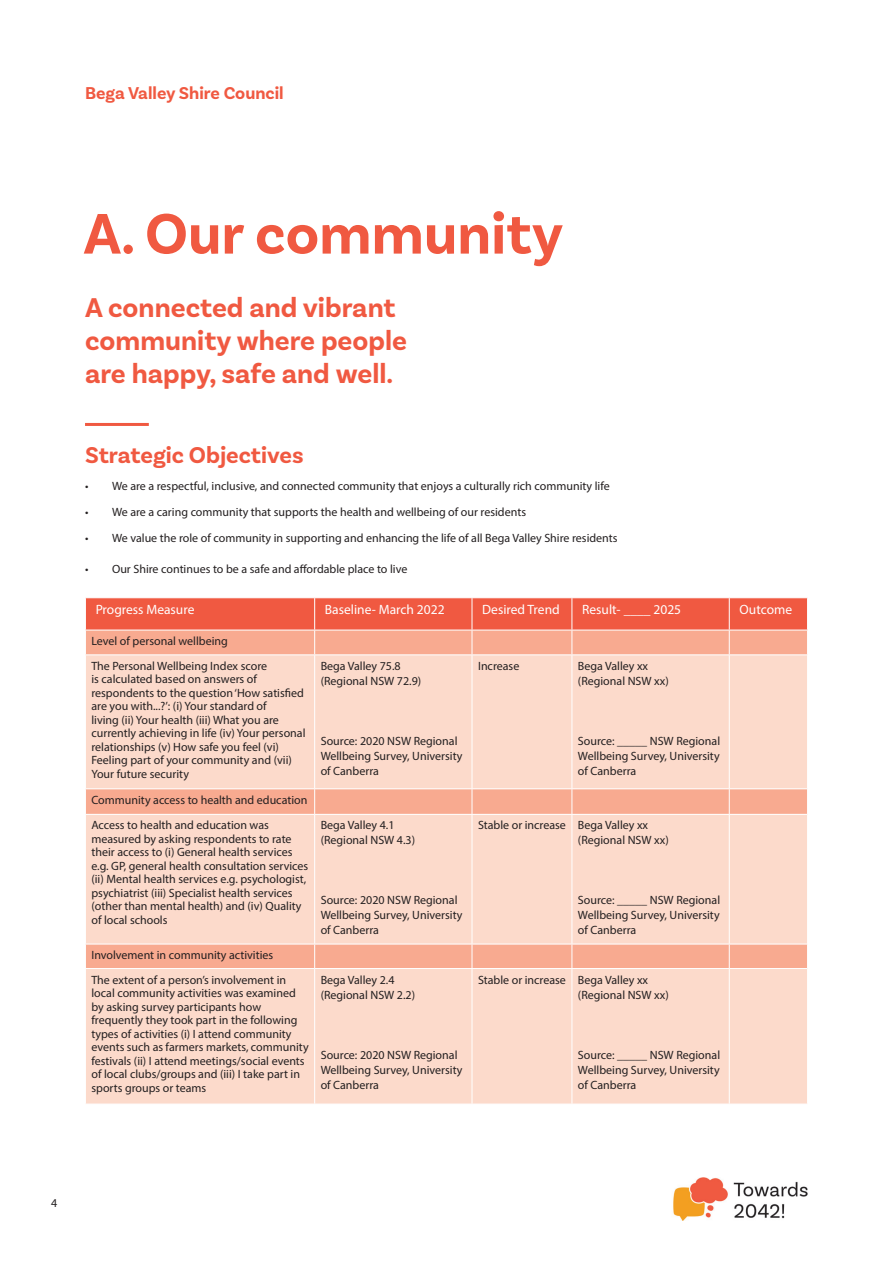
<style>
.page{position:relative;width:893px;height:1263px;background:#fff}
.page>*{position:absolute;margin:0;border:0;box-sizing:border-box;transform-origin:0 0}
.t1{font:700 60px "Basic Sans";color:#f05941}
.t2{font:700 28.5px/33px "Basic Sans";color:#f05941}
.t3{font:700 24px "Basic Sans";color:#f05941}
.t4{font:700 18px "Basic Sans";color:#f05941}
.t5{font:13.5px "Myriad Pro";color:#fff}
.t6{font:12px/13.5px "Myriad Pro";color:#231f20}
</style>
<div class="page">
<img style="left:673px;top:1178px;width:135px;height:43px">
<svg style="left:86px;top:655px;width:721px;height:449px;background:#fbd5c5"></svg>
<hr style="left:314px;top:655px;width:1px;height:133px;background:#fff">
<svg style="left:314px;top:789px;width:1px;height:25px"></svg>
<svg style="left:314px;top:945px;width:1px;height:23px"></svg>
<hr style="left:472px;top:655px;width:1px;height:133px;background:#fff">
<svg style="left:472px;top:789px;width:1px;height:25px"></svg>
<svg style="left:472px;top:945px;width:1px;height:23px"></svg>
<hr style="left:572px;top:655px;width:1px;height:133px;background:#fff">
<svg style="left:572px;top:789px;width:1px;height:25px"></svg>
<svg style="left:572px;top:945px;width:1px;height:23px"></svg>
<svg style="left:86px;top:598px;width:721px;height:56px;background:#f37d65"></svg>
<hr style="left:729px;top:655px;width:1px;height:133px;background:#fff">
<svg style="left:729px;top:789px;width:1px;height:25px"></svg>
<svg style="left:729px;top:945px;width:1px;height:23px"></svg>
<hr style="left:314px;top:815px;width:1px;height:129px;background:#fff">
<hr style="left:314px;top:969px;width:1px;height:135px;background:#fff">
<hr style="left:472px;top:815px;width:1px;height:129px;background:#fff">
<hr style="left:472px;top:969px;width:1px;height:135px;background:#fff">
<hr style="left:572px;top:815px;width:1px;height:129px;background:#fff">
<hr style="left:572px;top:969px;width:1px;height:135px;background:#fff">
<hr style="left:729px;top:815px;width:1px;height:129px;background:#fff">
<hr style="left:729px;top:969px;width:1px;height:135px;background:#fff">
<hr style="left:314px;top:598px;width:1px;height:32px;background:#fff">
<hr style="left:472px;top:598px;width:1px;height:32px;background:#fff">
<hr style="left:572px;top:598px;width:1px;height:32px;background:#fff">
<hr style="left:729px;top:598px;width:1px;height:32px;background:#fff">
<hr style="left:85px;top:630px;width:230px;height:1px;background:#fff">
<hr style="left:85px;top:788px;width:230px;height:1px;background:#fff">
<hr style="left:85px;top:814px;width:230px;height:1px;background:#fff">
<hr style="left:85px;top:944px;width:230px;height:1px;background:#fff">
<hr style="left:85px;top:968px;width:230px;height:1px;background:#fff">
<hr style="left:315px;top:630px;width:157px;height:1px;background:#fff">
<hr style="left:315px;top:788px;width:157px;height:1px;background:#fff">
<hr style="left:315px;top:814px;width:157px;height:1px;background:#fff">
<hr style="left:315px;top:944px;width:157px;height:1px;background:#fff">
<hr style="left:315px;top:968px;width:157px;height:1px;background:#fff">
<hr style="left:472px;top:630px;width:100px;height:1px;background:#fff">
<hr style="left:472px;top:788px;width:100px;height:1px;background:#fff">
<hr style="left:472px;top:814px;width:100px;height:1px;background:#fff">
<hr style="left:472px;top:944px;width:100px;height:1px;background:#fff">
<hr style="left:472px;top:968px;width:100px;height:1px;background:#fff">
<hr style="left:572px;top:630px;width:157px;height:1px;background:#fff">
<hr style="left:729px;top:630px;width:79px;height:1px;background:#fff">
<hr style="left:572px;top:788px;width:157px;height:1px;background:#fff">
<hr style="left:729px;top:788px;width:78px;height:1px;background:#fff">
<hr style="left:572px;top:814px;width:157px;height:1px;background:#fff">
<hr style="left:729px;top:814px;width:78px;height:1px;background:#fff">
<hr style="left:572px;top:944px;width:157px;height:1px;background:#fff">
<hr style="left:729px;top:944px;width:78px;height:1px;background:#fff">
<hr style="left:572px;top:968px;width:157px;height:1px;background:#fff">
<hr style="left:729px;top:968px;width:78px;height:1px;background:#fff">
<hr style="left:85px;top:423px;width:64px;height:3px;background:#f05941">
<h3 class="t4" style="left:85px;top:82px;width:200px">Bega Valley Shire Council</h3>
<h1 class="t1" style="left:84px;top:197px;width:481px">A. Our community</h1>
<h2 class="t2" style="left:85px;top:291px;width:324px">A connected and vibrant community where people are happy, safe and well.</h2>
<h3 class="t3" style="left:85px;top:441px;width:220px">Strategic Objectives</h3>
<p class="t6" style="left:85px;top:479px;width:526px">• We are a respectful, inclusive, and connected community that enjoys a culturally rich community life</p>
<p class="t6" style="left:85px;top:505px;width:443px">• We are a caring community that supports the health and wellbeing of our residents</p>
<p class="t6" style="left:85px;top:531px;width:534px">• We value the role of community in supporting and enhancing the life of all Bega Valley Shire residents</p>
<p class="t6" style="left:85px;top:562px;width:324px">• Our Shire continues to be a safe and affordable place to live</p>
<p class="t5" style="left:96px;top:601px;width:100px">Progress Measure</p>
<p class="t5" style="left:325px;top:601px;width:121px">Baseline- March 2022</p>
<p class="t5" style="left:482px;top:601px;width:79px">Desired Trend</p>
<p class="t5" style="left:582px;top:601px;width:101px">Result- ____ 2025</p>
<p class="t5" style="left:739px;top:601px;width:54px">Outcome</p>
<p class="t6" style="left:91px;top:628px;width:177px;line-height:24.9px">Level of personal wellbeing<br>The Personal Wellbeing Index score</p>
<p class="t6" style="left:91px;top:672px;width:216px">is calculated based on answers of respondents to the question ‘How satisfied are you with...?’: (i) Your standard of<br>living (ii) Your health (iii) What you are currently achieving in life (iv) Your personal relationships (v) How safe you feel (vi)<br>Feeling part of your community and (vii)<br>Your future security</p>
<p class="t6" style="left:321px;top:658px;width:102px;line-height:15px">Bega Valley 75.8 (Regional NSW 72.9)</p>
<p class="t6" style="left:478px;top:659px;width:43px">Increase</p>
<p class="t6" style="left:578px;top:658px;width:92px;line-height:15px">Bega Valley xx (Regional NSW xx)</p>
<p class="t6" style="left:321px;top:733px;width:143px;line-height:15px">Source: 2020 NSW Regional<br>Wellbeing Survey, University of Canberra</p>
<p class="t6" style="left:578px;top:733px;width:144px;line-height:15px;text-align:justify">Source: _____ NSW Regional Wellbeing Survey, University of Canberra</p>
<p class="t6" style="left:91px;top:787px;width:218px;line-height:25.5px">Community access to health and education<br>Access to health and education was</p>
<p class="t6" style="left:91px;top:832px;width:218px">measured by asking respondents to rate their access to (i) General health services e.g. GP, general health consultation services (ii) Mental health services e.g. psychologist, psychiatrist (iii) Specialist health services (other than mental health) and (iv) Quality of local schools</p>
<p class="t6" style="left:91px;top:942px;width:196px;line-height:24.5px">Involvement in community activities<br>The extent of a person’s involvement in</p>
<p class="t6" style="left:91px;top:986px;width:219px">local community activities was examined by asking survey participants how frequently they took part in the following types of activities (i) I attend community events such as farmers markets, community festivals (ii) I attend meetings/social events of local clubs/groups and (iii) I take part in sports groups or teams</p>
<p class="t6" style="left:321px;top:818px;width:96px;line-height:15px">Bega Valley 4.1 (Regional NSW 4.3)</p>
<p class="t6" style="left:321px;top:893px;width:143px;line-height:15px">Source: 2020 NSW Regional<br>Wellbeing Survey, University of Canberra</p>
<p class="t6" style="left:321px;top:972px;width:96px;line-height:15px">Bega Valley 2.4 (Regional NSW 2.2)</p>
<p class="t6" style="left:321px;top:1047px;width:143px;line-height:15px">Source: 2020 NSW Regional<br>Wellbeing Survey, University of Canberra</p>
<p class="t6" style="left:578px;top:818px;width:92px;line-height:15px;text-indent:-100px">Stable or increase Bega Valley xx (Regional NSW xx)</p>
<p class="t6" style="left:578px;top:893px;width:144px;line-height:15px;text-align:justify">Source: _____ NSW Regional Wellbeing Survey, University of Canberra</p>
<p class="t6" style="left:578px;top:972px;width:92px;line-height:15px;text-indent:-100px">Stable or increase Bega Valley xx (Regional NSW xx)</p>
<p class="t6" style="left:578px;top:1047px;width:144px;line-height:15px;text-align:justify">Source: _____ NSW Regional Wellbeing Survey, University of Canberra</p>
<p class="t6" style="left:51px;top:1196px;width:8px">4</p>
</div>
